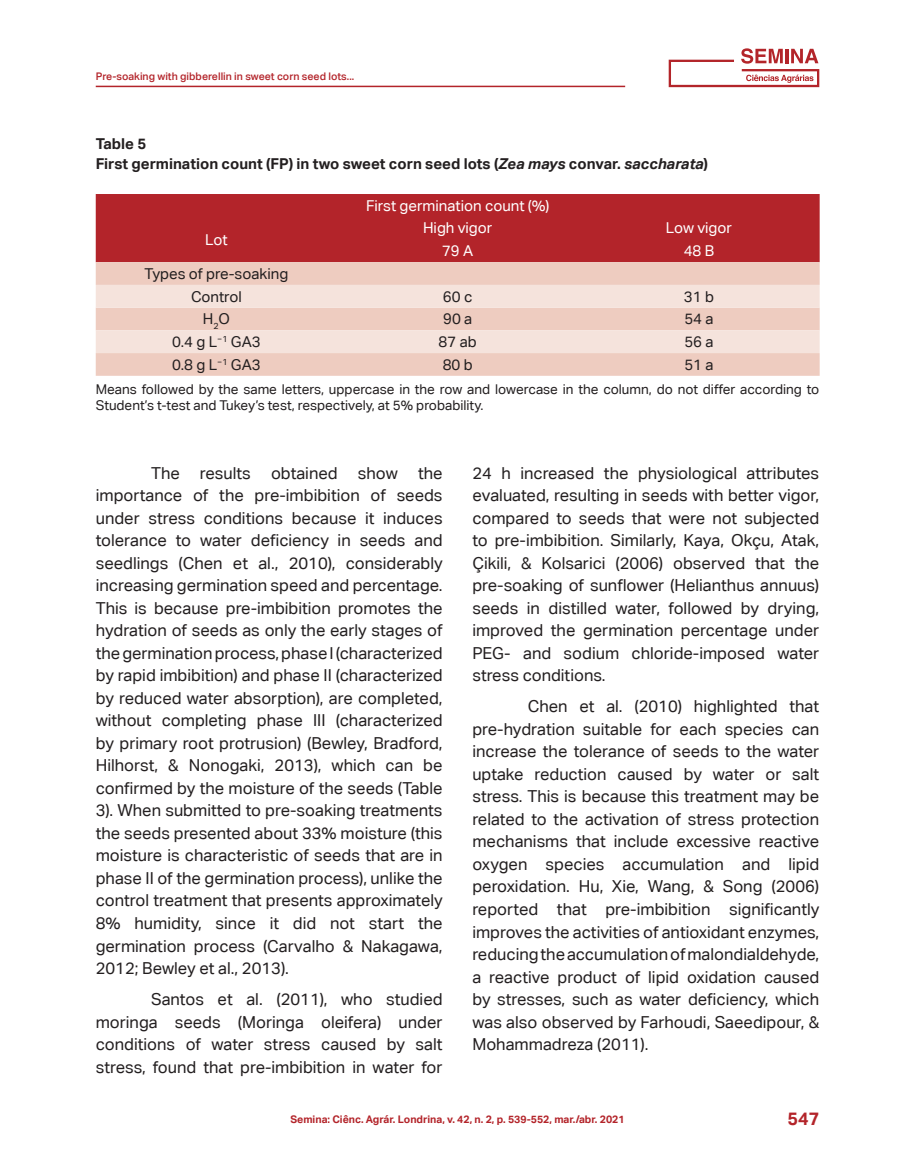
<style>
.page{position:relative;width:915px;height:1170px;background:#fff}
.page>*{position:absolute;margin:0;border:0;box-sizing:border-box;transform-origin:0 0}
.t1{font:700 18px "Aktiv Grotesk Corp";color:#b3242a}
.corpo_do_texto{font:16.5px/22.5px "Aktiv Grotesk Corp";color:#231f20;text-align:justify}
.título_Tabela{font:700 15px "Aktiv Grotesk Corp";color:#231f20}
.texto_tabela{font:15px "Aktiv Grotesk Corp";color:#231f20}
.texto_tabela-2{font:15px "Aktiv Grotesk Corp";color:#fff}
.legenda_de_tabela{font:13.5px/16.5px "Aktiv Grotesk Corp";color:#231f20}
.t2{font:700 10.5px "Aktiv Grotesk Corp";color:#b3242a}
.t3{font:500 10.5px "Aktiv Grotesk Corp";color:#b3242a}
.s1{font-style:italic}
</style>
<div class="page">
<hr style="left:96px;top:86px;width:529px;height:1px;background:#b3242a">
<svg style="left:668px;top:48px;width:151px;height:39px"></svg>
<div style="left:672px;top:64px;width:66px;height:19px;background:#fff"></div>
<div style="left:96px;top:194px;width:723px;height:68px;background:#b3242a"></div>
<div style="left:96px;top:262px;width:723px;height:114px;background:#eeccc0"></div>
<svg style="left:96px;top:285px;width:723px;height:68px;fill:#f5e3dc"></svg>
<p class="t3" style="left:96px;top:69px;width:260px">Pre-soaking with gibberellin in sweet corn seed lots...</p>
<p class="título_Tabela" style="left:96px;top:134px;width:52px">Table 5</p>
<p class="título_Tabela" style="left:96px;top:154px;width:613px">First germination count (FP) in two sweet corn seed lots (<span class="s1">Zea mays</span> convar. <span class="s1">saccharata</span>)</p>
<p class="texto_tabela-2" style="left:366px;top:196px;width:185px">First germination count (%)</p>
<p class="texto_tabela-2" style="left:205px;top:231px;width:24px">Lot</p>
<p class="texto_tabela-2" style="left:423px;top:219px;width:71px">High vigor</p>
<p class="texto_tabela-2" style="left:665px;top:219px;width:68px">Low vigor</p>
<p class="texto_tabela-2" style="left:442px;top:242px;width:33px">79 A</p>
<p class="texto_tabela-2" style="left:683px;top:242px;width:32px">48 B</p>
<p class="texto_tabela" style="left:144px;top:265px;width:145px">Types of pre-soaking</p>
<p class="texto_tabela" style="left:191px;top:287px;width:52px">Control</p>
<p class="texto_tabela" style="left:443px;top:287px;width:31px">60 c</p>
<p class="texto_tabela" style="left:683px;top:287px;width:32px">31 b</p>
<p class="texto_tabela" style="left:203px;top:310px;width:29px">H<sub>2</sub>O</p>
<p class="texto_tabela" style="left:443px;top:310px;width:31px">90 a</p>
<p class="texto_tabela" style="left:684px;top:310px;width:31px">54 a</p>
<p class="texto_tabela" style="left:172px;top:333px;width:90px">0.4 g L<sup>−1</sup> GA3</p>
<p class="texto_tabela" style="left:438px;top:333px;width:40px">87 ab</p>
<p class="texto_tabela" style="left:684px;top:333px;width:31px">56 a</p>
<p class="texto_tabela" style="left:172px;top:355px;width:90px">0.8 g L<sup>−1</sup> GA3</p>
<p class="texto_tabela" style="left:442px;top:355px;width:32px">80 b</p>
<p class="texto_tabela" style="left:684px;top:355px;width:31px">51 a</p>
<p class="legenda_de_tabela" style="left:96px;top:380px;width:724px">Means followed by the same letters, uppercase in the row and lowercase in the column, do not differ according to<br>Student’s t-test and Tukey’s test, respectively, at 5% probability.</p>
<p class="corpo_do_texto" style="left:96px;top:461px;width:348px;text-indent:55px">The results obtained show the importance of the pre-imbibition of seeds under stress conditions because it induces tolerance to water deficiency in seeds and seedlings (Chen et al., 2010), considerably increasing germination speed and percentage.<br>This is because pre-imbibition promotes the hydration of seeds as only the early stages of the germination process, phase I (characterized by rapid imbibition) and phase II (characterized by reduced water absorption), are completed, without completing phase III (characterized by primary root protrusion) (Bewley, Bradford, Hilhorst, &amp; Nonogaki, 2013), which can be confirmed by the moisture of the seeds (Table 3). When submitted to pre-soaking treatments the seeds presented about 33% moisture (this moisture is characteristic of seeds that are in phase II of the germination process), unlike the control treatment that presents approximately 8% humidity, since it did not start the germination process (Carvalho &amp; Nakagawa, 2012; Bewley et al., 2013).</p>
<p class="corpo_do_texto" style="left:96px;top:987px;width:348px;text-indent:55px">Santos et al. (2011), who studied moringa seeds (Moringa oleifera) under conditions of water stress caused by salt stress, found that pre-imbibition in water for</p>
<p class="corpo_do_texto" style="left:472px;top:461px;width:348px">24 h increased the physiological attributes evaluated, resulting in seeds with better vigor, compared to seeds that were not subjected to pre-imbibition. Similarly, Kaya, Okçu, Atak, Çikili, &amp; Kolsarici (2006) observed that the pre-soaking of sunflower (Helianthus annuus) seeds in distilled water, followed by drying, improved the germination percentage under PEG- and sodium chloride-imposed water stress conditions.</p>
<p class="corpo_do_texto" style="left:472px;top:695px;width:348px;text-indent:55px">Chen et al. (2010) highlighted that pre-hydration suitable for each species can increase the tolerance of seeds to the water uptake reduction caused by water or salt stress. This is because this treatment may be related to the activation of stress protection mechanisms that include excessive reactive oxygen species accumulation and lipid peroxidation. Hu, Xie, Wang, &amp; Song (2006) reported that pre-imbibition significantly improves the activities of antioxidant enzymes, reducing the accumulation of malondialdehyde, a reactive product of lipid oxidation caused by stresses, such as water deficiency, which was also observed by Farhoudi, Saeedipour, &amp; Mohammadreza (2011).</p>
<p class="t2" style="left:290px;top:1112px;width:335px">Semina: Ciênc. Agrár. Londrina, v. 42, n. 2, p. 539-552, mar./abr. 2021</p>
<p class="t1" style="left:787px;top:1107px;width:33px">547</p>
</div>
